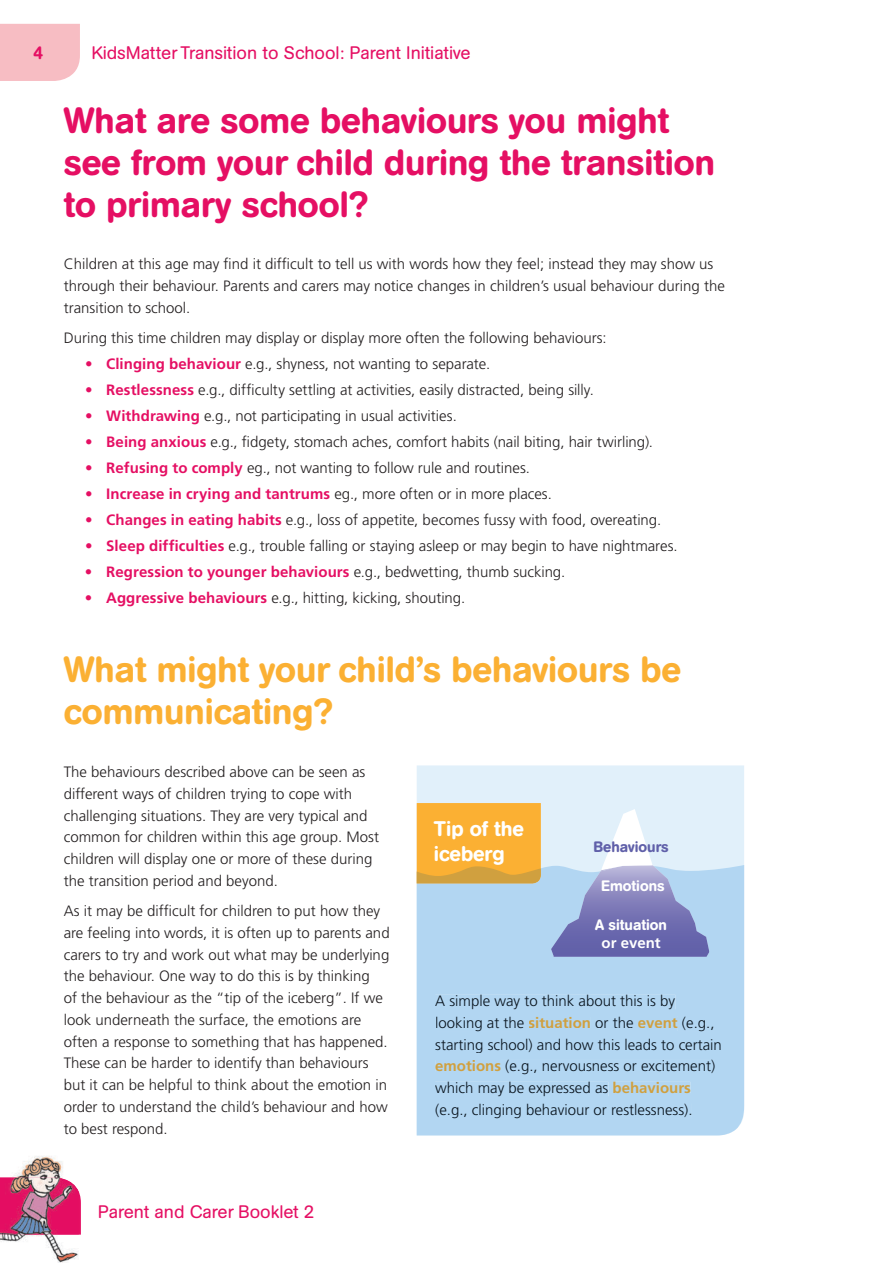
<style>
.page{position:relative;width:893px;height:1263px;background:#fff}
.page>*{position:absolute;margin:0;border:0;box-sizing:border-box;transform-origin:0 0}
.t1{font:500 36px/42px "AG Book Rounded BQ";color:#e50f63}
.t2{font:500 36px/42px "AG Book Rounded BQ";color:#fbb033}
.t3{font:500 21px/25.5px "AG Book Rounded BQ";color:#fff}
.t4{font:18px "AG Book Rounded BQ";color:#e50f63}
.t5{font:500 18px "AG Book Rounded BQ";color:#e50f63}
.t6{font:300 15px/21.8px "Frutiger";color:#231f20}
.t7{font:300 15px/21.8px "Frutiger";color:#0a151f}
.t8{font:700 15px "Frutiger";letter-spacing:.005em;color:#e50f63}
.t9{font:500 15px "AG Book Rounded BQ";color:#fff}
.t10{font:500 15px "AG Book Rounded BQ";color:#6060a9}
.t11{font:700 15px "Frutiger";color:#fff}
.s1{color:#e50f63}
.s2{font-weight:700;color:#e50f63}
.s3{font-weight:300}
.s4{font-weight:300;color:#231f20}
.s5{font-weight:700;color:#d0a03f}
</style>
<div class="page">
<div style="left:0;top:24px;width:80px;height:57px;background:#f7bdc3"></div>
<svg style="left:79px;top:1192px;width:2px;height:42px"></svg>
<div style="left:417px;top:765px;width:327px;height:100px;background:#e1f0fa"></div>
<div style="left:417px;top:865px;width:327px;height:270px;background:#b2d6f2"></div>
<div style="left:435px;top:995px;width:240px;height:14px;background:#b2d6f2"></div>
<div style="left:436px;top:1016px;width:88px;height:15px;background:#b2d6f2"></div>
<div style="left:529px;top:1017px;width:61px;height:11px;background:#b2d6f2"></div>
<div style="left:591px;top:1016px;width:43px;height:12px;background:#b2d6f2"></div>
<div style="left:638px;top:1018px;width:40px;height:10px;background:#b2d6f2"></div>
<div style="left:678px;top:1016px;width:36px;height:15px;background:#b2d6f2"></div>
<div style="left:436px;top:1038px;width:286px;height:15px;background:#b2d6f2"></div>
<div style="left:436px;top:1060px;width:65px;height:11px;background:#b2d6f2"></div>
<div style="left:501px;top:1060px;width:214px;height:14px;background:#b2d6f2"></div>
<div style="left:435px;top:1082px;width:173px;height:14px;background:#b2d6f2"></div>
<div style="left:613px;top:1082px;width:77px;height:11px;background:#b2d6f2"></div>
<div style="left:436px;top:1103px;width:255px;height:15px;background:#b2d6f2"></div>
<svg style="left:417px;top:803px;width:124px;height:80px;background:#f4ad34"></svg>
<img style="left:551px;top:865px;width:158px;height:92px">
<svg style="left:601px;top:809px;width:52px;height:61px"></svg>
<img style="left:0;top:1156px;width:79px;height:107px">
<img style="left:0;top:1177px;width:79px;height:57px">
<p class="t5" style="left:33px;top:42px;width:12px">4</p>
<p class="t4" style="left:91px;top:43px;width:381px">KidsMatter Transition to School: Parent Initiative</p>
<h1 class="t1" style="left:64px;top:100px;width:653px">What are some behaviours you might see from your child during the transition to primary school?</h1>
<p class="t6" style="left:64px;top:253px;width:663px">Children at this age may find it difficult to tell us with words how they feel; instead they may show us through their behaviour. Parents and carers may notice changes in children’s usual behaviour during the transition to school.</p>
<p class="t6" style="left:64px;top:327px;width:544px">During this time children may display or display more often the following behaviours:</p>
<p class="t6" style="left:85px;top:353px;width:407px"><span class="s1">•</span> <span class="s2">Clinging behaviour</span> e.g., shyness, not wanting to separate.</p>
<p class="t6" style="left:85px;top:379px;width:510px"><span class="s1">•</span> <span class="s2">Restlessness</span> e.g., difficulty settling at activities, easily distracted, being silly.</p>
<p class="t6" style="left:85px;top:405px;width:373px"><span class="s1">•</span> <span class="s2">Withdrawing</span> e.g., not participating in usual activities.</p>
<p class="t6" style="left:85px;top:431px;width:569px"><span class="s1">•</span> <span class="s2">Being anxious</span> e.g., fidgety, stomach aches, comfort habits (nail biting, hair twirling).</p>
<p class="t6" style="left:85px;top:457px;width:447px"><span class="s1">•</span> <span class="s2">Refusing to comply</span> eg., not wanting to follow rule and routines.</p>
<p class="t6" style="left:85px;top:483px;width:468px"><span class="s1">•</span> <span class="s2">Increase in crying and tantrums</span> eg., more often or in more places.</p>
<p class="t6" style="left:85px;top:509px;width:578px"><span class="s1">•</span> <span class="s2">Changes in eating habits</span> e.g., loss of appetite, becomes fussy with food, overeating.</p>
<p class="t6" style="left:85px;top:535px;width:594px"><span class="s1">•</span> <span class="s2">Sleep difficulties</span> e.g., trouble falling or staying asleep or may begin to have nightmares.</p>
<p class="t8" style="left:85px;top:563px;width:482px"><span class="s3">•</span> Regression to younger behaviours <span class="s4">e.g., bedwetting, thumb sucking.</span></p>
<p class="t6" style="left:85px;top:587px;width:382px"><span class="s1">•</span> <span class="s2">Aggressive behaviours</span> e.g., hitting, kicking, shouting.</p>
<h1 class="t2" style="left:64px;top:648px;width:619px">What might your child’s behaviours be communicating?</h1>
<p class="t6" style="left:64px;top:761px;width:317px">The behaviours described above can be seen as different ways of children trying to cope with challenging situations. They are very typical and common for children within this age group. Most children will display one or more of these during the transition period and beyond.</p>
<p class="t6" style="left:64px;top:900px;width:327px">As it may be difficult for children to put how they are feeling into words, it is often up to parents and carers to try and work out what may be underlying the behaviour. One way to do this is by thinking<br>of the behaviour as the “tip of the iceberg”. If we look underneath the surface, the emotions are often a response to something that has happened.<br>These can be harder to identify than behaviours but it can be helpful to think about the emotion in order to understand the child’s behaviour and how to best respond.</p>
<p class="t4" style="left:98px;top:1201px;width:218px">Parent and Carer Booklet 2</p>
<h2 class="t3" style="left:434px;top:816px;width:91px">Tip of the iceberg</h2>
<p class="t10" style="left:593px;top:838px;width:77px">Behaviours</p>
<p class="t9" style="left:601px;top:877px;width:65px">Emotions</p>
<p class="t9" style="left:595px;top:916px;width:73px">A situation</p>
<p class="t11" style="left:601px;top:934px;width:61px">or event</p>
<p class="t7" style="left:435px;top:990px;width:288px">A simple way to think about this is by looking at the <span class="s5">situation</span> or the <span class="s5">event</span> (e.g., starting school) and how this leads to certain <span class="s5">emotions</span> (e.g., nervousness or excitement) which may be expressed as <span class="s5">behaviours </span>(e.g., clinging behaviour or restlessness).</p>
</div>
